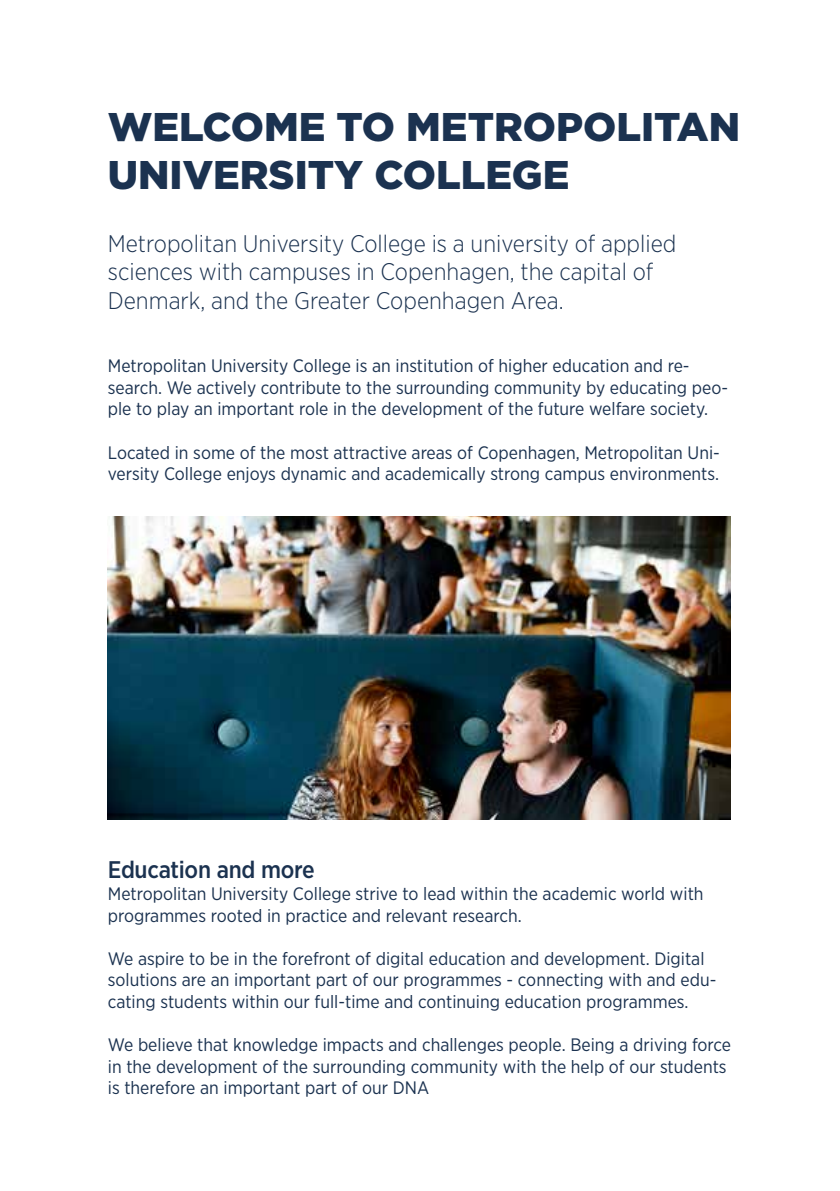
<style>
.page{position:relative;width:840px;height:1191px;background:#fff}
.page>*{position:absolute;margin:0;border:0;box-sizing:border-box;transform-origin:0 0}
.t1{font:900 40px/48px "Gotham";color:#1b3250}
.t2{font:300 24px/28.8px "Gotham Narrow";color:#1b3250}
.t3{font:500 24px "Gotham Narrow";letter-spacing:-.01em;color:#1b3250}
.t4{font:18px/21.6px "Gotham Narrow";color:#1b3250}
</style>
<div class="page">
<img style="left:108px;top:516px;width:621px;height:303px">
<h1 class="t1" style="left:108px;top:102px;width:633px">WELCOME TO METROPOLITAN<br>UNIVERSITY COLLEGE</h1>
<h2 class="t2" style="left:108px;top:228px;width:569px">Metropolitan University College is a university of applied sciences with campuses in Copenhagen, the capital of<br>Denmark, and the Greater Copenhagen Area.</h2>
<p class="t4" style="left:108px;top:354px;width:621px">Metropolitan University College is an institution of higher education and re&shy;search. We actively contribute to the surrounding community by educating peo&shy;ple to play an important role in the development of the future welfare society.</p>
<p class="t4" style="left:108px;top:441px;width:613px">Located in some of the most attractive areas of Copenhagen, Metropolitan Uni&shy;versity College enjoys dynamic and academically strong campus environments.</p>
<h2 class="t3" style="left:108px;top:854px;width:208px">Education and more</h2>
<p class="t4" style="left:108px;top:882px;width:597px">Metropolitan University College strive to lead within the academic world with programmes rooted in practice and relevant research.</p>
<p class="t4" style="left:108px;top:947px;width:609px">We aspire to be in the forefront of digital education and development. Digital solutions are an important part of our programmes - connecting with and edu&shy;cating students within our full-time and continuing education programmes.</p>
<p class="t4" style="left:108px;top:1033px;width:624px">We believe that knowledge impacts and challenges people. Being a driving force in the development of the surrounding community with the help of our students is therefore an important part of our DNA</p>
</div>
